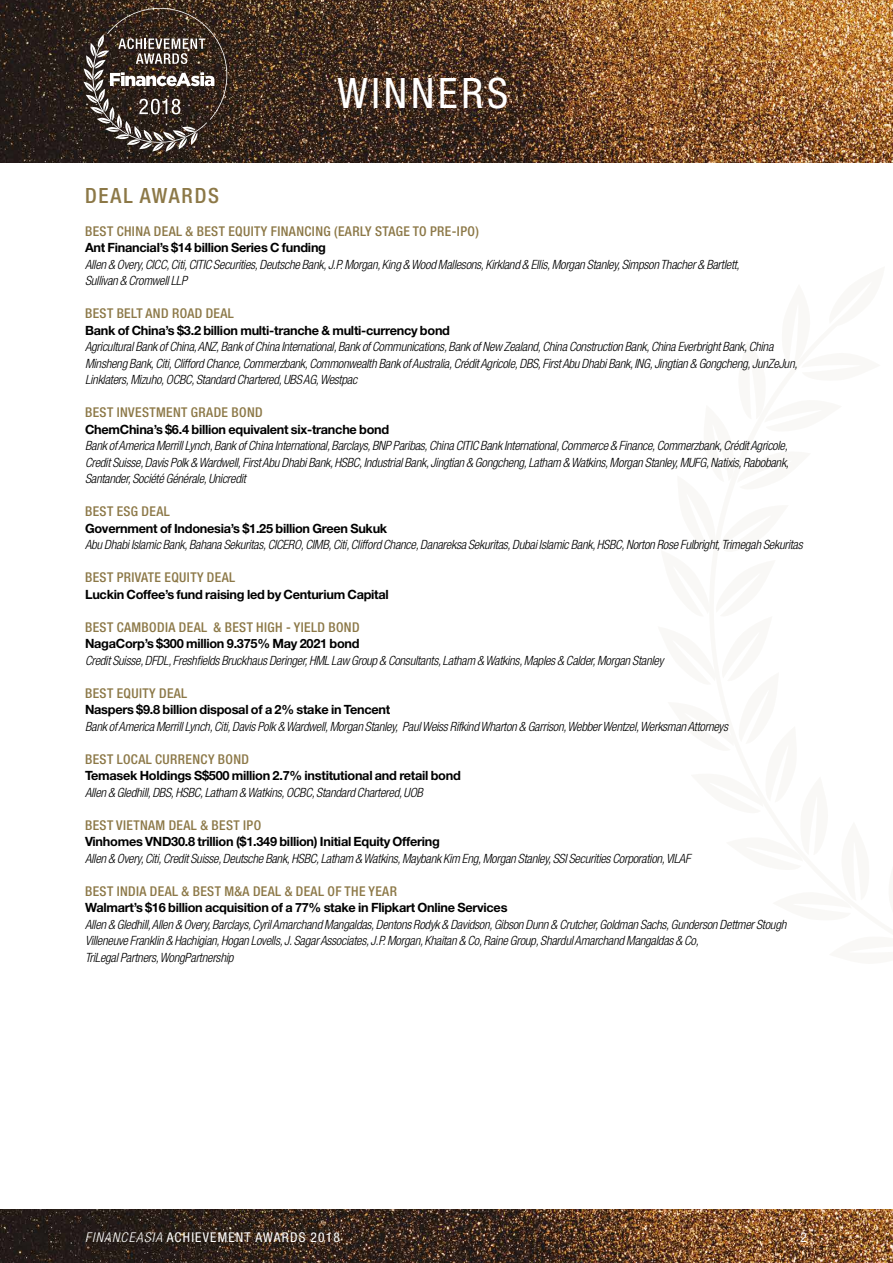
<style>
.page{position:relative;width:893px;height:1263px;background:#fff}
.page>*{position:absolute;margin:0;border:0;box-sizing:border-box;transform-origin:0 0}
.t1{font:condensed 42px "Helvetica Neue";letter-spacing:.09em;color:#fff}
.t2{font:500 condensed 21px "Helvetica Neue";letter-spacing:.09em;color:#8c7847}
.t3{font:500 condensed 13.5px "Helvetica Neue";letter-spacing:.03em;color:#8c7847}
.t4{font:condensed 13.5px "Helvetica Neue";letter-spacing:.09em;color:#fff}
.t5{font:italic 300 condensed 12.75px/16.5px "Helvetica Neue";letter-spacing:-.02em;color:#000}
.t6{font:700 12.75px "Helvetica Neue";letter-spacing:-.02em;color:#000}
.s1{font-weight:300;font-style:italic}
</style>
<div class="page">
<img style="left:0;top:1209px;width:893px;height:54px">
<img style="left:0;top:0;width:893px;height:162px">
<svg style="left:84px;top:8px;width:143px;height:144px;background:#52473f"></svg>
<h1 class="t1" style="left:338px;top:69px;width:172px">WINNERS</h1>
<h2 class="t2" style="left:85px;top:183px;width:136px">DEAL AWARDS</h2>
<p class="t3" style="left:85px;top:223px;width:395px">BEST CHINA DEAL &amp; BEST EQUITY FINANCING (EARLY STAGE TO PRE-IPO)</p>
<p class="t6" style="left:85px;top:240px;width:243px">Ant Financial’s $14 billion Series C funding</p>
<p class="t5" style="left:85px;top:256px;width:656px">Allen &amp; Overy, CICC, Citi, CITIC Securities, Deutsche Bank, J.P. Morgan, King &amp; Wood Mallesons, Kirkland &amp; Ellis, Morgan Stanley, Simpson Thacher &amp; Bartlett,<br>Sullivan &amp; Cromwell LLP</p>
<p class="t3" style="left:85px;top:305px;width:150px">BEST BELT AND ROAD DEAL</p>
<p class="t6" style="left:85px;top:322px;width:367px">Bank of China’s $3.2 billion multi-tranche &amp; multi-currency bond</p>
<p class="t5" style="left:85px;top:338px;width:714px">Agricultural Bank of China, ANZ, Bank of China International, Bank of Communications, Bank of New Zealand, China Construction Bank, China Everbright Bank, China<br>Minsheng Bank, Citi, Clifford Chance, Commerzbank, Commonwealth Bank of Australia, Crédit Agricole, DBS, First Abu Dhabi Bank, ING, Jingtian &amp; Gongcheng, JunZeJun,<br>Linklaters, Mizuho, OCBC, Standard Chartered, UBS AG, Westpac</p>
<p class="t3" style="left:85px;top:404px;width:179px">BEST INVESTMENT GRADE BOND</p>
<p class="t6" style="left:85px;top:421px;width:306px">ChemChina’s $6.4 billion equivalent six-tranche bond</p>
<p class="t5" style="left:85px;top:437px;width:705px;text-align:justify">Bank of America Merrill Lynch, Bank of China International, Barclays, BNP Paribas, China CITIC Bank International, Commerce &amp; Finance, Commerzbank, Crédit Agricole, Credit Suisse, Davis Polk &amp; Wardwell, First Abu Dhabi Bank, HSBC, Industrial Bank, Jingtian &amp; Gongcheng, Latham &amp; Watkins, Morgan Stanley, MUFG, Natixis, Rabobank, Santander, Société Générale, Unicredit</p>
<p class="t3" style="left:85px;top:503px;width:86px">BEST ESG DEAL</p>
<p class="t6" style="left:85px;top:520px;width:304px">Government of Indonesia’s $1.25 billion Green Sukuk</p>
<p class="t5" style="left:85px;top:536px;width:719px">Abu Dhabi Islamic Bank, Bahana Sekuritas, CICERO, CIMB, Citi, Clifford Chance, Danareksa Sekuritas, Dubai Islamic Bank, HSBC, Norton Rose Fulbright, Trimegah Sekuritas</p>
<p class="t3" style="left:85px;top:569px;width:152px">BEST PRIVATE EQUITY DEAL</p>
<p class="t6" style="left:85px;top:586px;width:305px">Luckin Coffee’s fund raising led by Centurium Capital</p>
<p class="t3" style="left:85px;top:619px;width:276px">BEST CAMBODIA DEAL &amp; BEST HIGH - YIELD BOND</p>
<p class="t6" style="left:85px;top:636px;width:276px">NagaCorp’s $300 million 9.375% May 2021 bond</p>
<p class="t5" style="left:85px;top:652px;width:580px">Credit Suisse, DFDL, Freshfields Bruckhaus Deringer, HML Law Group &amp; Consultants, Latham &amp; Watkins, Maples &amp; Calder, Morgan Stanley</p>
<p class="t3" style="left:85px;top:685px;width:104px">BEST EQUITY DEAL</p>
<p class="t6" style="left:85px;top:702px;width:307px">Naspers $9.8 billion disposal of a 2% stake in Tencent</p>
<p class="t5" style="left:85px;top:718px;width:644px">Bank of America Merrill Lynch, Citi, Davis Polk &amp; Wardwell, Morgan Stanley, Paul Weiss Rifkind Wharton &amp; Garrison, Webber Wentzel, Werksman Attorneys</p>
<p class="t3" style="left:85px;top:751px;width:166px">BEST LOCAL CURRENCY BOND</p>
<p class="t6" style="left:85px;top:768px;width:377px">Temasek Holdings S$500 million 2.7% institutional and retail bond</p>
<p class="t5" style="left:85px;top:784px;width:339px">Allen &amp; Gledhill, DBS, HSBC, Latham &amp; Watkins, OCBC, Standard Chartered, UOB</p>
<p class="t3" style="left:85px;top:817px;width:178px">BEST VIETNAM DEAL &amp; BEST IPO</p>
<p class="t6" style="left:85px;top:834px;width:356px">Vinhomes VND30.8 trillion ($1.349 billion) Initial Equity Offering</p>
<p class="t5" style="left:85px;top:850px;width:607px">Allen &amp; Overy, Citi, Credit Suisse, Deutsche Bank, HSBC, Latham &amp; Watkins, Maybank Kim Eng, Morgan Stanley, SSI Securities Corporation, VILAF</p>
<p class="t3" style="left:85px;top:883px;width:313px">BEST INDIA DEAL &amp; BEST M&amp;A DEAL &amp; DEAL OF THE YEAR</p>
<p class="t6" style="left:85px;top:900px;width:424px">Walmart’s $16 billion acquisition of a 77% stake in Flipkart Online Services</p>
<p class="t5" style="left:85px;top:916px;width:703px">Allen &amp; Gledhill, Allen &amp; Overy, Barclays, Cyril Amarchand Mangaldas, Dentons Rodyk &amp; Davidson, Gibson Dunn &amp; Crutcher, Goldman Sachs, Gunderson Dettmer Stough<br>Villeneuve Franklin &amp; Hachigian, Hogan Lovells, J. Sagar Associates, J.P. Morgan, Khaitan &amp; Co, Raine Group, Shardul Amarchand Mangaldas &amp; Co,<br>TriLegal Partners, WongPartnership</p>
<p class="t4" style="left:85px;top:1229px;width:256px"><span class="s1">FINANCEASIA</span> ACHIEVEMENT AWARDS 2018</p>
<p class="t4" style="left:801px;top:1229px;width:8px">2</p>
</div>
